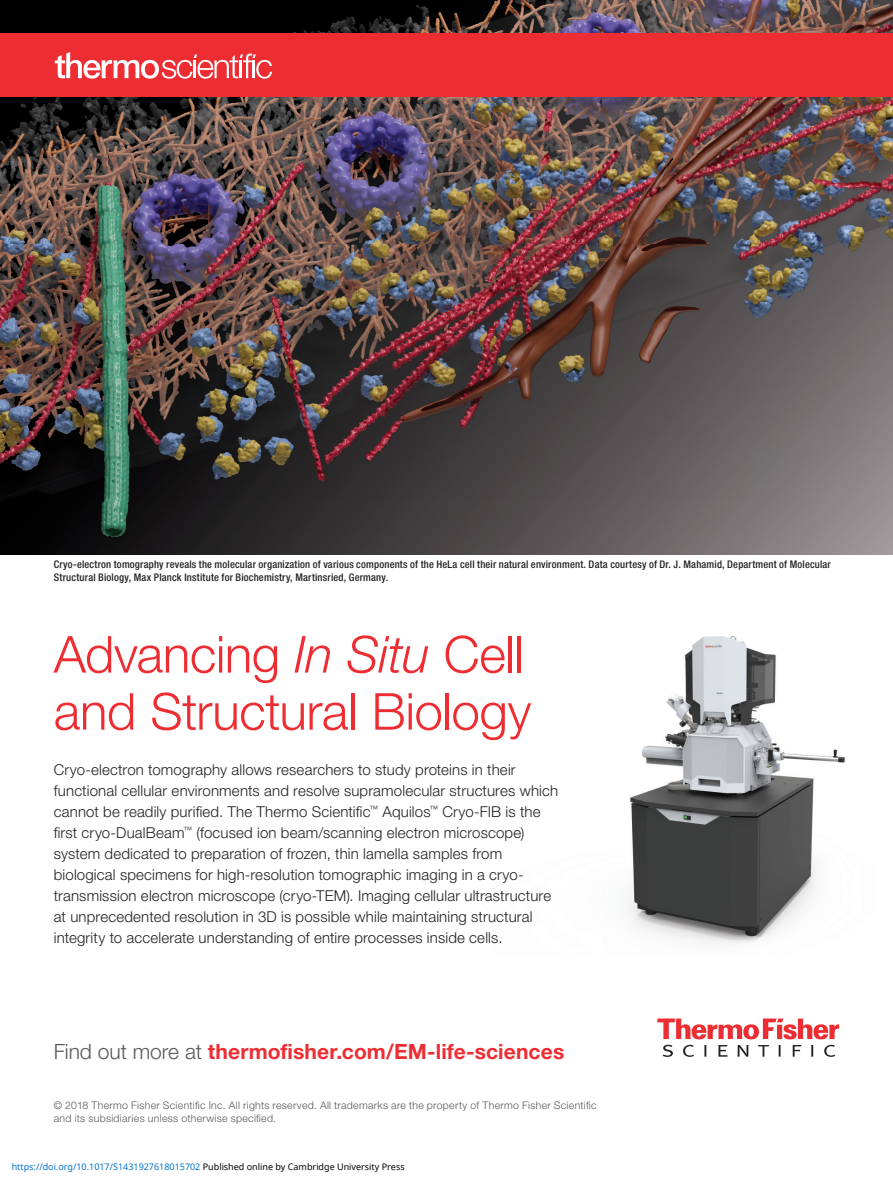
<style>
.page{position:relative;width:893px;height:1191px;background:#fff}
.page>*{position:absolute;margin:0;border:0;box-sizing:border-box;transform-origin:0 0}
.t1{font:300 51px/57px "Helvetica Neue LT Pro";letter-spacing:-.01em;color:#ee2d33}
.t2{font:700 21px "Helvetica Neue LT Pro";letter-spacing:.005em;color:#ee2d33}
.t3{font:300 15px/21px "Helvetica Neue LT Pro";letter-spacing:.01em;color:#231f20}
.t4{font:500 condensed 10.5px/12.6px "Helvetica Neue LT Pro";letter-spacing:.02em;color:#231f20}
.t5{font:300 10.5px/13.5px "Helvetica Neue LT Pro";letter-spacing:.03em;color:#57585a}
.t6{font:9px "Noto Sans";color:#0172cf}
.s1{font-style:italic}
.s2{font-weight:300;color:#57585a}
.s3{color:#000}
</style>
<div class="page">
<img style="left:627px;top:635px;width:219px;height:309px">
<svg style="left:657px;top:1018px;width:182px;height:38px"></svg>
<img style="left:0;top:0;width:893px;height:554px">
<div style="left:0;top:34px;width:893px;height:63px;background:#ee2d33"></div>
<svg style="left:55px;top:52px;width:217px;height:27px"></svg>
<p class="t4" style="left:54px;top:558px;width:779px">Cryo-electron tomography reveals the molecular organization of various components of the HeLa cell their natural environment. Data courtesy of Dr. J. Mahamid, Department of Molecular<br>Structural Biology, Max Planck Institute for Biochemistry, Martinsried, Germany.</p>
<h1 class="t1" style="left:54px;top:625px;width:479px">Advancing <span class="s1">In Situ</span> Cell and Structural Biology</h1>
<p class="t3" style="left:54px;top:758px;width:506px">Cryo-electron tomography allows researchers to study proteins in their functional cellular environments and resolve supramolecular structures which cannot be readily purified. The Thermo Scientific<sup>™</sup> Aquilos<sup>™</sup> Cryo-FIB is the first cryo-DualBeam<sup>™</sup> (focused ion beam/scanning electron microscope) system dedicated to preparation of frozen, thin lamella samples from biological specimens for high-resolution tomographic imaging in a cryo&shy;transmission electron microscope (cryo-TEM). Imaging cellular ultrastructure at unprecedented resolution in 3D is possible while maintaining structural integrity to accelerate understanding of entire processes inside cells.</p>
<h2 class="t2" style="left:54px;top:1038px;width:512px"><span class="s2">Find out more at</span> thermofisher.com/EM-life-sciences</h2>
<p class="t5" style="left:54px;top:1097px;width:544px">© 2018 Thermo Fisher Scientific Inc. All rights reserved. All trademarks are the property of Thermo Fisher Scientific and its subsidiaries unless otherwise specified.</p>
<p class="t6" style="left:12px;top:1159px;width:394px">https://doi.org/10.1017/S1431927618015702 <span class="s3">Published online by Cambridge University Press</span></p>
</div>
